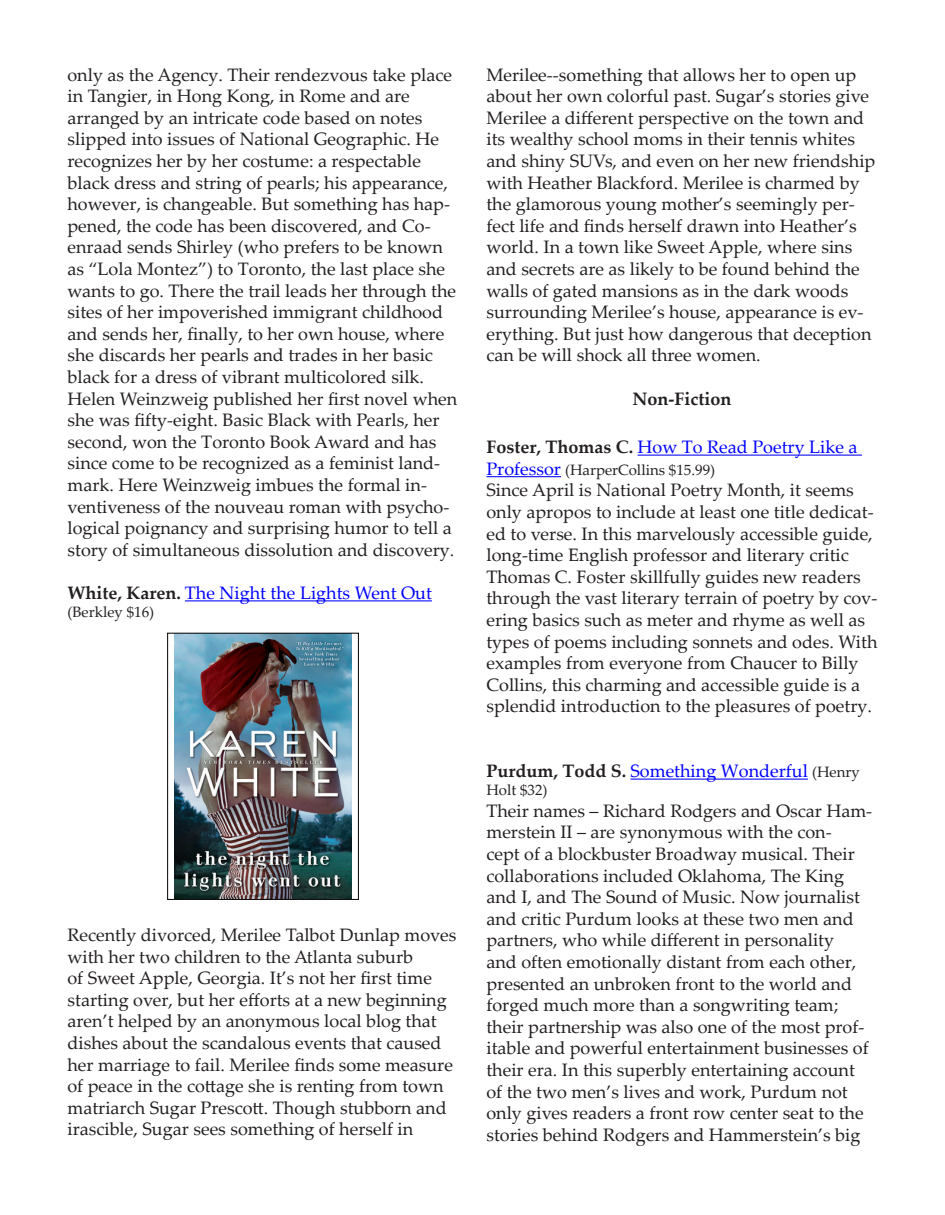
<style>
.page{position:relative;width:945px;height:1215px;background:#fff}
.page>*{position:absolute;margin:0;border:0;box-sizing:border-box;transform-origin:0 0}
.t1{font:18px/21.6px "Palatino Linotype";color:#231f20}
.t2{font:18px "Palatino Linotype";color:#00f}
.t3{font:700 18px "Palatino Linotype";color:#231f20}
.t4{font:15px "Palatino Linotype";color:#231f20}
.s1{font-weight:700;color:#231f20}
.s2{font-size:18px;color:#00f}
.s3{font-size:15px;color:#231f20}
</style>
<div class="page">
<hr style="left:185px;top:600px;width:247px;height:1px;background:#00f">
<hr style="left:638px;top:455px;width:224px;height:1px;background:#00f">
<hr style="left:486px;top:476px;width:75px;height:1px;background:#00f">
<hr style="left:631px;top:779px;width:177px;height:1px;background:#00f">
<img style="left:174px;top:635px;width:178px;height:263px">
<div style="left:167px;top:633px;width:192px;height:267px;border:1px solid #000"></div>
<p class="t1" style="left:68px;top:63px;width:391px">only as the Agency. Their rendezvous take place in Tangier, in Hong Kong, in Rome and are arranged by an intricate code based on notes slipped into issues of National Geographic. He recognizes her by her costume: a respectable black dress and string of pearls; his appearance, however, is changeable. But something has hap&shy;pened, the code has been discovered, and Co&shy;enraad sends Shirley (who prefers to be known as “Lola Montez”) to Toronto, the last place she wants to go. There the trail leads her through the sites of her impoverished immigrant childhood and sends her, finally, to her own house, where she discards her pearls and trades in her basic black for a dress of vibrant multicolored silk.<br>Helen Weinzweig published her first novel when she was fifty-eight. Basic Black with Pearls, her second, won the Toronto Book Award and has since come to be recognized as a feminist land&shy;mark. Here Weinzweig imbues the formal in&shy;ventiveness of the nouveau roman with psycho&shy;logical poignancy and surprising humor to tell a story of simultaneous dissolution and discovery.</p>
<p class="t2" style="left:68px;top:580px;width:366px"><span class="s1">White, Karen.</span> The Night the Lights Went Out</p>
<p class="t4" style="left:68px;top:601px;width:88px">(Berkley $16)</p>
<p class="t1" style="left:68px;top:923px;width:390px">Recently divorced, Merilee Talbot Dunlap moves with her two children to the Atlanta suburb<br>of Sweet Apple, Georgia. It’s not her first time starting over, but her efforts at a new beginning aren’t helped by an anonymous local blog that dishes about the scandalous events that caused her marriage to fail. Merilee finds some measure of peace in the cottage she is renting from town matriarch Sugar Prescott. Though stubborn and irascible, Sugar sees something of herself in</p>
<p class="t1" style="left:486px;top:63px;width:390px">Merilee--something that allows her to open up about her own colorful past. Sugar’s stories give Merilee a different perspective on the town and its wealthy school moms in their tennis whites and shiny SUVs, and even on her new friendship with Heather Blackford. Merilee is charmed by the glamorous young mother’s seemingly per&shy;fect life and finds herself drawn into Heather’s world. In a town like Sweet Apple, where sins and secrets are as likely to be found behind the walls of gated mansions as in the dark woods surrounding Merilee’s house, appearance is ev&shy;erything. But just how dangerous that deception can be will shock all three women.</p>
<p class="t3" style="left:632px;top:386px;width:101px">Non-Fiction</p>
<p class="t2" style="left:486px;top:434px;width:373px"><span class="s1">Foster, Thomas C.</span> How To Read Poetry Like a</p>
<p class="t4" style="left:486px;top:459px;width:230px"><span class="s2">Professor</span> (HarperCollins $15.99)</p>
<p class="t1" style="left:486px;top:479px;width:393px">Since April is National Poetry Month, it seems only apropos to include at least one title dedicat&shy;ed to verse. In this marvelously accessible guide, long-time English professor and literary critic Thomas C. Foster skillfully guides new readers through the vast literary terrain of poetry by cov&shy;ering basics such as meter and rhyme as well as types of poems including sonnets and odes. With examples from everyone from Chaucer to Billy Collins, this charming and accessible guide is a splendid introduction to the pleasures of poetry.</p>
<p class="t2" style="left:486px;top:758px;width:375px"><span class="s1">Purdum, Todd S.</span> Something Wonderful <span class="s3">(Henry</span></p>
<p class="t4" style="left:486px;top:780px;width:63px">Holt $32)</p>
<p class="t1" style="left:486px;top:799px;width:387px">Their names – Richard Rodgers and Oscar Ham&shy;merstein II – are synonymous with the con-<br>cept of a blockbuster Broadway musical. Their collaborations included Oklahoma, The King and I, and The Sound of Music. Now journalist and critic Purdum looks at these two men and partners, who while different in personality<br>and often emotionally distant from each other, presented an unbroken front to the world and forged much more than a songwriting team; their partnership was also one of the most prof&shy;itable and powerful entertainment businesses of their era. In this superbly entertaining account of the two men’s lives and work, Purdum not only gives readers a front row center seat to the stories behind Rodgers and Hammerstein’s big</p>
</div>
